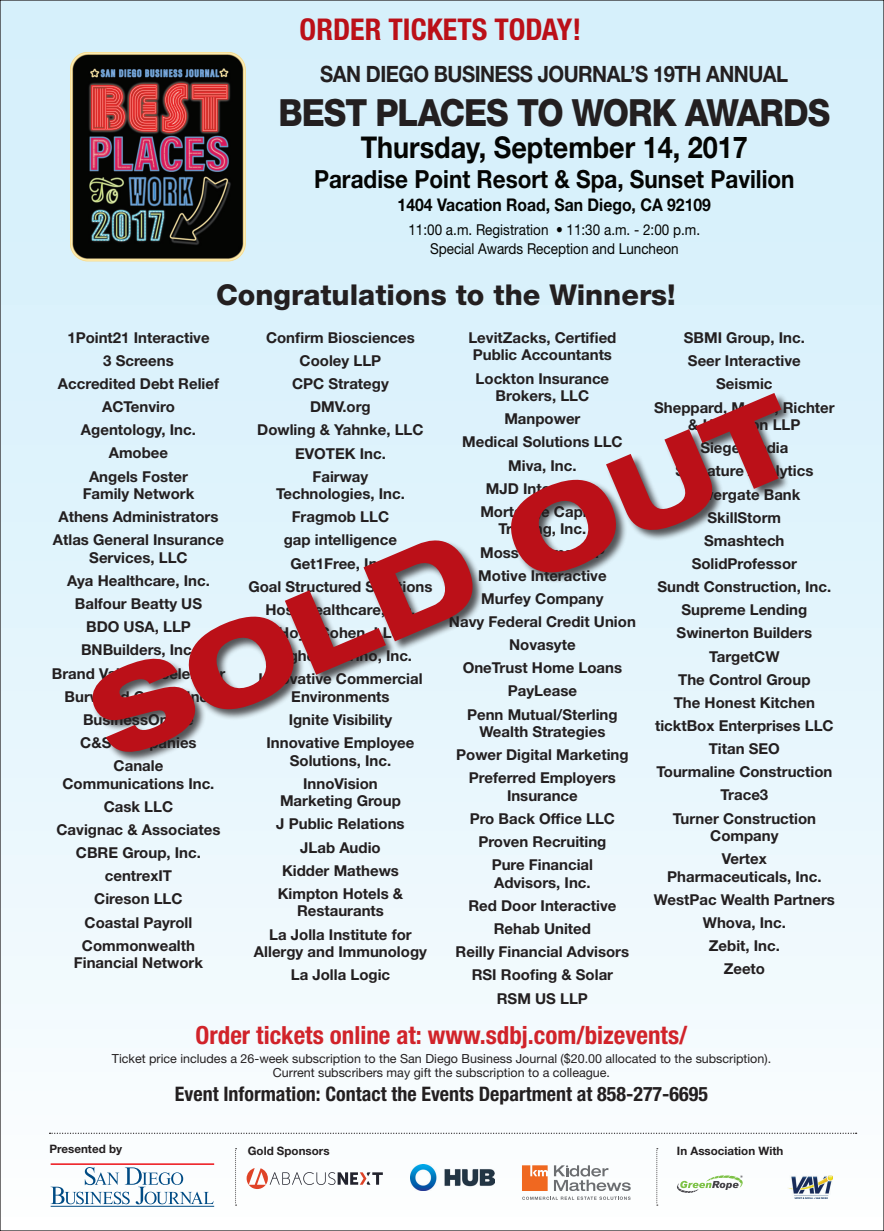
<style>
.page{position:relative;width:884px;height:1231px;background:#fff}
.page>*{position:absolute;margin:0;border:0;box-sizing:border-box;transform-origin:0 0}
.t1{font:800 expanded 112.5px "Helvetica Neue LT Std";color:#bb1018}
.t2{font:800 37.5px "Helvetica Neue LT Std";letter-spacing:-.03em;color:#231f20;scale:.9 1}
.t3{font:700 30px "Helvetica Neue LT Std";color:#040503;scale:.9 1}
.t4{font:700 condensed 30px "Helvetica Neue LT Std";color:#bb1018}
.t5{font:800 28.75px "Helvetica Neue LT Std";color:#231f20}
.t6{font:700 condensed 25px "Helvetica Neue LT Std";color:#d1232a}
.t7{font:700 25px "Helvetica Neue LT Std";color:#040503;scale:.9 1}
.t8{font:700 22.5px "Helvetica Neue LT Std";letter-spacing:-.025em;color:#231f20;scale:.9 1}
.t9{font:700 condensed 20px "Helvetica Neue LT Std";color:#231f20}
.t10{font:700 17.5px "Helvetica Neue LT Std";color:#040503;scale:.9 1}
.t11{font:700 15px/23.1px "Helvetica Neue LT Std";color:#231f20;text-align:center}
.t12{font:15px/18.8px "Helvetica Neue LT Std";color:#040503;text-align:center;scale:.9 1}
.t13{font:12.5px/13.8px "Helvetica Neue LT Std";color:#231f20;text-align:center}
.t14{font:700 11.62px "Helvetica Neue LT Std";color:#231f20}
</style>
<div class="page">
<div style="left:0;top:0;width:883px;height:1230px;background:linear-gradient(to bottom,#d1eefb,#f9fcfe)"></div>
<svg style="left:50px;top:1132px;width:806px;height:1px"></svg>
<img style="left:70px;top:52px;width:175px;height:209px">
<svg style="left:51px;top:1166px;width:163px;height:38px"></svg>
<hr style="left:51px;top:1163px;width:163px;height:1px;background:#ee1d23">
<hr style="left:51px;top:1205px;width:163px;height:1px;background:#004b84">
<img style="left:410px;top:1164px;width:85px;height:26px">
<svg style="left:247px;top:1167px;width:136px;height:21px"></svg>
<svg style="left:522px;top:1165px;width:26px;height:25px"></svg>
<svg style="left:554px;top:1165px;width:77px;height:25px"></svg>
<svg style="left:522px;top:1196px;width:108px;height:3px"></svg>
<svg style="left:677px;top:1175px;width:66px;height:17px"></svg>
<svg style="left:235px;top:1148px;width:2px;height:57px"></svg>
<svg style="left:656px;top:1148px;width:2px;height:57px"></svg>
<img style="left:787px;top:1174px;width:46px;height:23px">
<div style="left:92px;top:393px;width:701px;height:370px;background:#231f20;opacity:.75"></div>
<h3 class="t4" style="left:300px;top:12px;width:283px">ORDER TICKETS TODAY!</h3>
<h3 class="t8" style="left:320px;top:60px;width:521px">SAN DIEGO BUSINESS JOURNAL’S 19TH ANNUAL</h3>
<h2 class="t2" style="left:278px;top:90px;width:614px">BEST PLACES TO WORK AWARDS</h2>
<h3 class="t3" style="left:361px;top:129px;width:432px">Thursday, September 14, 2017</h3>
<h3 class="t7" style="left:314px;top:164px;width:535px">Paradise Point Resort &amp; Spa, Sunset Pavilion</h3>
<p class="t10" style="left:398px;top:193px;width:350px">1404 Vacation Road, San Diego, CA 92109</p>
<p class="t12" style="left:408px;top:220px;width:326px">11:00 a.m. Registration • 11:30 a.m. - 2:00 p.m.<br>Special Awards Reception and Luncheon</p>
<h3 class="t5" style="left:216px;top:278px;width:461px">Congratulations to the Winners!</h3>
<p class="t11" style="left:58px;top:325px;width:163px">1Point21 Interactive<br>3 Screens<br>Accredited Debt Relief<br>ACTenviro<br>Agentology, Inc.<br>Amobee<br>Angels Foster</p>
<p class="t11" style="left:53px;top:482px;width:173px">Family Network<br>Athens Administrators<br>Atlas General Insurance</p>
<p class="t11" style="left:52px;top:545px;width:175px">Services, LLC<br>Aya Healthcare, Inc.<br>Balfour Beatty US<br>BDO USA, LLP<br>BNBuilders, Inc.<br>Brand Value Accelerator<br>Burwood Group, Inc.<br>BusinessOnline<br>C&amp;S Companies<br>Canale</p>
<p class="t11" style="left:57px;top:771px;width:165px">Communications Inc.<br>Cask LLC<br>Cavignac &amp; Associates<br>CBRE Group, Inc. centrexIT<br>Cireson LLC<br>Coastal Payroll<br>Commonwealth</p>
<p class="t11" style="left:74px;top:950px;width:131px">Financial Network</p>
<p class="t11" style="left:257px;top:325px;width:168px">Confirm Biosciences<br>Cooley LLP<br>CPC Strategy<br>DMV.org<br>Dowling &amp; Yahnke, LLC<br>EVOTEK Inc.<br>Fairway</p>
<p class="t11" style="left:248px;top:482px;width:186px">Technologies, Inc.<br>Fragmob LLC<br>gap intelligence<br>Get1Free, Inc.<br>Goal Structured Solutions<br>Host Healthcare, Inc.<br>HoyleCohen, LLC<br>Hughes Marino, Inc.<br>Innovative Commercial</p>
<p class="t11" style="left:266px;top:684px;width:150px">Environments<br>Ignite Visibility<br>Innovative Employee</p>
<p class="t11" style="left:290px;top:748px;width:103px">Solutions, Inc.<br>InnoVision</p>
<p class="t11" style="left:276px;top:789px;width:130px">Marketing Group<br>J Public Relations<br>JLab Audio<br>Kidder Mathews<br>Kimpton Hotels &amp;</p>
<p class="t11" style="left:269px;top:899px;width:144px">Restaurants<br>La Jolla Institute for</p>
<p class="t11" style="left:254px;top:939px;width:174px">Allergy and Immunology<br>La Jolla Logic</p>
<p class="t11" style="left:468px;top:328px;width:150px;line-height:17.5px;text-align:left">LevitZacks, Certified<br>Public Accountants</p>
<p class="t11" style="left:476px;top:369px;width:135px;line-height:17.5px">Lockton Insurance<br>Brokers, LLC</p>
<p class="t11" style="left:462px;top:407px;width:162px">Manpower<br>Medical Solutions LLC<br>Miva, Inc.<br>MJD Interactive<br>Mortgage Capital</p>
<p class="t11" style="left:449px;top:517px;width:188px">Trading, Inc.<br>Moss Adams LLP<br>Motive Interactive<br>Murfey Company<br>Navy Federal Credit Union<br>Novasyte<br>OneTrust Home Loans<br>PayLease<br>Penn Mutual/Sterling</p>
<p class="t11" style="left:456px;top:719px;width:174px">Wealth Strategies<br>Power Digital Marketing<br>Preferred Employers</p>
<p class="t11" style="left:470px;top:783px;width:147px">Insurance<br>Pro Back Office LLC<br>Proven Recruiting<br>Pure Financial</p>
<p class="t11" style="left:456px;top:870px;width:175px">Advisors, Inc.<br>Red Door Interactive<br>Rehab United<br>Reilly Financial Advisors<br>RSI Roofing &amp; Solar<br>RSM US LLP</p>
<p class="t11" style="left:654px;top:326px;width:182px">SBMI Group, Inc.<br>Seer Interactive<br>Seismic<br>Sheppard, Mullin, Richter</p>
<p class="t11" style="left:655px;top:413px;width:180px">&amp; Hampton LLP<br>Siege Media<br>Signature Analytics<br>Silvergate Bank<br>SkillStorm<br>Smashtech<br>SolidProfessor<br>Sundt Construction, Inc.<br>Supreme Lending<br>Swinerton Builders<br>TargetCW<br>The Control Group<br>The Honest Kitchen ticktBox Enterprises LLC<br>Titan SEO<br>Tourmaline Construction<br>Trace3<br>Turner Construction</p>
<p class="t11" style="left:710px;top:823px;width:70px">Company<br>Vertex</p>
<p class="t11" style="left:654px;top:864px;width:183px">Pharmaceuticals, Inc.<br>WestPac Wealth Partners<br>Whova, Inc.<br>Zebit, Inc.<br>Zeeto</p>
<h1 class="t1" style="left:69px;top:657px;width:754px;rotate:-23deg">SOLD OUT</h1>
<h3 class="t6" style="left:196px;top:1019px;width:493px">Order tickets online at: www.sdbj.com/bizevents/</h3>
<p class="t13" style="left:112px;top:1051px;width:661px">Ticket price includes a 26-week subscription to the San Diego Business Journal ($20.00 allocated to the subscription).<br>Current subscribers may gift the subscription to a colleague.</p>
<h3 class="t9" style="left:175px;top:1081px;width:534px">Event Information: Contact the Events Department at 858-277-6695</h3>
<p class="t14" style="left:50px;top:1141px;width:74px">Presented by</p>
<p class="t14" style="left:248px;top:1143px;width:83px">Gold Sponsors</p>
<p class="t14" style="left:677px;top:1143px;width:108px">In Association With</p>
</div>
